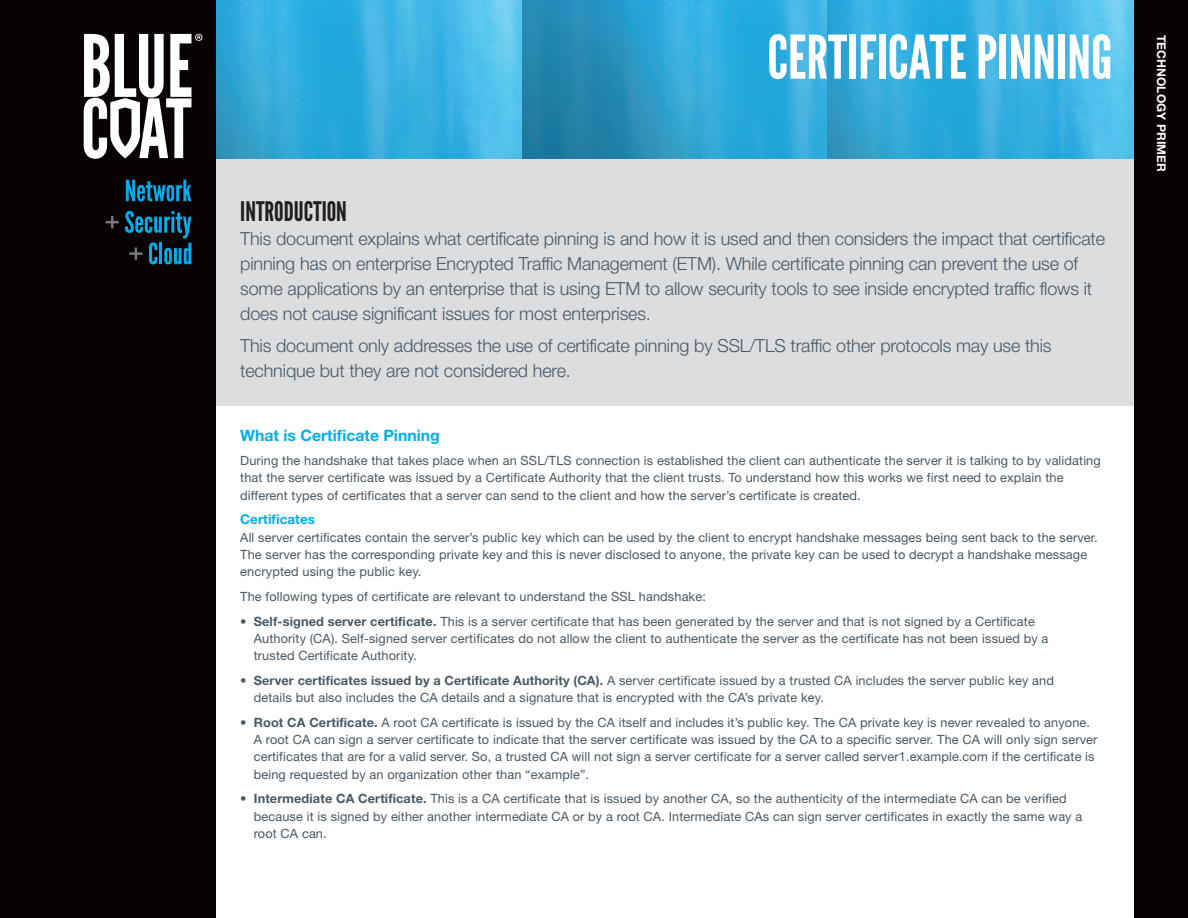
<style>
.page{position:relative;width:1188px;height:918px;background:#fff}
.page>*{position:absolute;margin:0;border:0;box-sizing:border-box;transform-origin:0 0}
.t1{font:60px "League Gothic";color:#fff}
.t2{font:27px "League Gothic";color:#231f20}
.t3{font:300 18px/24.8px "Helvetica Neue LT Std";letter-spacing:-.01em;color:#475865}
.t4{font:700 15.75px "Helvetica Neue LT Std";color:#00aeef}
.t5{font:700 13.5px "Helvetica Neue LT Std";color:#00aeef}
.t6{font:12.75px/17.2px "Helvetica Neue LT Std";letter-spacing:.01em;color:#475865}
.t7{font:700 12px "Helvetica Neue LT Std";letter-spacing:.01em;color:#fff}
.s1{font-weight:700}
</style>
<div class="page">
<img style="left:216px;top:0;width:918px;height:159px">
<div style="left:0;top:0;width:216px;height:918px;background:#080302"></div>
<div style="left:1134px;top:0;width:54px;height:918px;background:#080302"></div>
<svg style="left:84px;top:34px;width:118px;height:125px"></svg>
<div style="left:216px;top:159px;width:918px;height:246px;background:#dcdddf"></div>
<svg style="left:126px;top:180px;width:65px;height:21px"></svg>
<svg style="left:106px;top:216px;width:13px;height:12px"></svg>
<svg style="left:125px;top:211px;width:66px;height:53px"></svg>
<h1 class="t1" style="left:767px;top:22px;width:347px">CERTIFICATE PINNING</h1>
<h2 class="t2" style="left:240px;top:195px;width:108px">INTRODUCTION</h2>
<p class="t3" style="left:240px;top:226px;width:866px">This document explains what certificate pinning is and how it is used and then considers the impact that certificate pinning has on enterprise Encrypted Traffic Management (ETM). While certificate pinning can prevent the use of some applications by an enterprise that is using ETM to allow security tools to see inside encrypted traffic flows it does not cause significant issues for most enterprises.</p>
<h3 class="t3" style="left:240px;top:333px;width:813px">This document only addresses the use of certificate pinning by SSL/TLS traffic other protocols may use this technique but they are not considered here.</h3>
<p class="t4" style="left:240px;top:426px;width:201px">What is Certificate Pinning</p>
<p class="t6" style="left:240px;top:452px;width:862px">During the handshake that takes place when an SSL/TLS connection is established the client can authenticate the server it is talking to by validating that the server certificate was issued by a Certificate Authority that the client trusts. To understand how this works we first need to explain the different types of certificates that a server can send to the client and how the server’s certificate is created.</p>
<p class="t5" style="left:240px;top:511px;width:76px">Certificates</p>
<p class="t6" style="left:240px;top:528px;width:859px">All server certificates contain the server’s public key which can be used by the client to encrypt handshake messages being sent back to the server.<br>The server has the corresponding private key and this is never disclosed to anyone, the private key can be used to decrypt a handshake message encrypted using the public key.</p>
<p class="t6" style="left:240px;top:588px;width:467px">The following types of certificate are relevant to understand the SSL handshake:</p>
<p class="t6" style="left:254px;top:612px;width:796px;text-indent:-14px">• <span class="s1">Self-signed server certificate.</span> This is a server certificate that has been generated by the server and that is not signed by a Certificate<br>Authority (CA). Self-signed server certificates do not allow the client to authenticate the server as the certificate has not been issued by a trusted Certificate Authority.</p>
<p class="t6" style="left:254px;top:672px;width:802px;text-indent:-14px">• <span class="s1">Server certificates issued by a Certificate Authority (CA).</span> A server certificate issued by a trusted CA includes the server public key and details but also includes the CA details and a signature that is encrypted with the CA’s private key.</p>
<p class="t6" style="left:254px;top:714px;width:845px;text-indent:-14px">• <span class="s1">Root CA Certificate.</span> A root CA certificate is issued by the CA itself and includes it’s public key. The CA private key is never revealed to anyone.<br>A root CA can sign a server certificate to indicate that the server certificate was issued by the CA to a specific server. The CA will only sign server certificates that are for a valid server. So, a trusted CA will not sign a server certificate for a server called server1.example.com if the certificate is being requested by an organization other than “example”.</p>
<p class="t6" style="left:254px;top:790px;width:830px;text-indent:-14px">• <span class="s1">Intermediate CA Certificate.</span> This is a CA certificate that is issued by another CA, so the authenticity of the intermediate CA can be verified because it is signed by either another intermediate CA or by a root CA. Intermediate CAs can sign server certificates in exactly the same way a root CA can.</p>
<p class="t7" style="left:1169px;top:35px;width:139px;rotate:90deg">TECHNOLOGY PRIMER</p>
</div>
